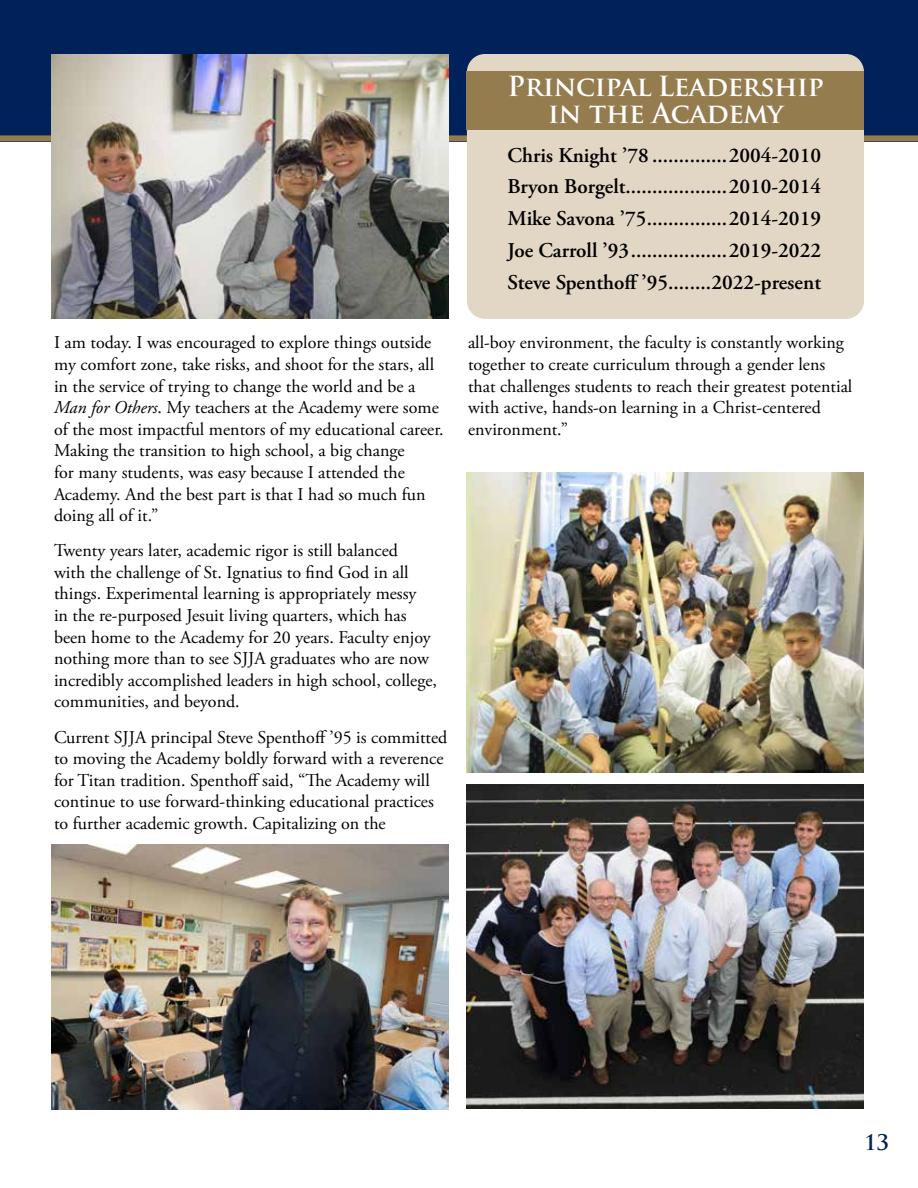
<style>
.page{position:relative;width:918px;height:1188px;background:#fff}
.page>*{position:absolute;margin:0;border:0;box-sizing:border-box;transform-origin:0 0}
.t1{font:700 27px/27px "Trajan Pro";letter-spacing:-.01em;color:#fff;text-align:center}
.t2{font:600 21px/32px "Adobe Garamond Pro";color:#000;text-align:justify}
.t3{font:700 21px "Trajan Pro";color:#002159}
.t4{font:18px/21.6px "Adobe Garamond Pro";color:#000}
.s1{font-style:italic}
</style>
<div class="page">
<div style="left:0;top:0;width:918px;height:141px;background:#002159"></div>
<div style="left:0;top:135px;width:918px;height:6px;background:#947c4e"></div>
<img style="left:52px;top:54px;width:397px;height:265px">
<img style="left:52px;top:845px;width:397px;height:264px">
<div style="left:467px;top:54px;width:397px;height:265px;background:#e2d7c4;border-radius:18px"></div>
<img style="left:467px;top:473px;width:397px;height:299px">
<img style="left:467px;top:784px;width:397px;height:325px">
<div style="left:467px;top:71px;width:397px;height:59px;background:#947c4e"></div>
<p class="t4" style="left:54px;top:332px;width:391px">I am today. I was encouraged to explore things outside my comfort zone, take risks, and shoot for the stars, all in the service of trying to change the world and be a <span class="s1">Man for Others</span>. My teachers at the Academy were some of the most impactful mentors of my educational career.<br>Making the transition to high school, a big change<br>for many students, was easy because I attended the Academy. And the best part is that I had so much fun doing all of it.”</p>
<p class="t4" style="left:54px;top:540px;width:385px">Twenty years later, academic rigor is still balanced<br>with the challenge of St. Ignatius to find God in all things. Experimental learning is appropriately messy<br>in the re-purposed Jesuit living quarters, which has been home to the Academy for 20 years. Faculty enjoy nothing more than to see SJJA graduates who are now incredibly accomplished leaders in high school, college, communities, and beyond.</p>
<p class="t4" style="left:54px;top:727px;width:395px">Current SJJA principal Steve Spenthoff ’95 is committed to moving the Academy boldly forward with a reverence for Titan tradition. Spenthoff said, “The Academy will continue to use forward-thinking educational practices to further academic growth. Capitalizing on the</p>
<h1 class="t1" style="left:508px;top:73px;width:318px">Principal Leadership in the Academy</h1>
<p class="t2" style="left:508px;top:139px;width:315px">Chris Knight ’78 ..............2004-2010<br>Bryon Borgelt...................2010-2014<br>Mike Savona ’75...............2014-2019<br>Joe Carroll ’93..................2019-2022<br>Steve Spenthoff ’95........2022-present</p>
<p class="t4" style="left:468px;top:332px;width:386px">all-boy environment, the faculty is constantly working together to create curriculum through a gender lens that challenges students to reach their greatest potential with active, hands-on learning in a Christ-centered environment.”</p>
<p class="t3" style="left:864px;top:1129px;width:27px">13</p>
</div>
